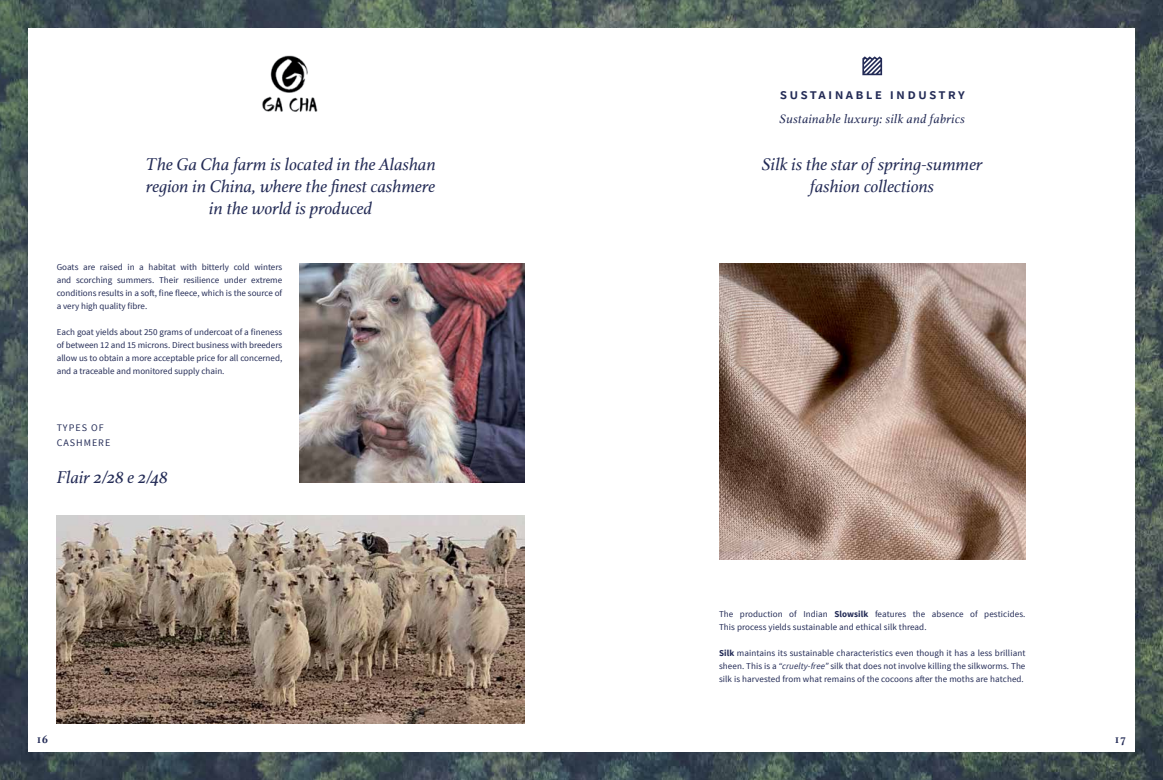
<style>
.page{position:relative;width:1163px;height:780px;background:#fff}
.page>*{position:absolute;margin:0;border:0;box-sizing:border-box;transform-origin:0 0}
.t1{font:italic 18px/22px "Athelas";color:#232b56;text-align:center}
.t2{font:600 15px "Source Sans Pro";letter-spacing:.15em;color:#232b56}
.t3{font:italic 13px "Athelas";letter-spacing:.025em;color:#232b56}
.t4{font:700 12px "Athelas";color:#232b56}
.t5{font:12px "Athelas";color:#232b56}
.t6{font:10px/15px "Source Sans Pro";letter-spacing:.1em;color:#232b56}
.t7{font:9px/13px "Source Sans Pro";letter-spacing:.01em;color:#232b56;text-align:justify}
.s1{font-weight:700}
.s2{font-style:italic}
</style>
<div class="page">
<img style="left:0;top:0;width:1162px;height:780px">
<div style="left:28px;top:28px;width:1106px;height:723px;background:#fff"></div>
<img style="left:262px;top:55px;width:56px;height:57px">
<img style="left:57px;top:516px;width:467px;height:207px">
<svg style="left:862px;top:56px;width:19px;height:19px"></svg>
<img style="left:719px;top:263px;width:306px;height:296px">
<img style="left:299px;top:263px;width:225px;height:220px">
<h2 class="t2" style="left:779px;top:85px;width:186px">sustainable industry</h2>
<h1 class="t1" style="left:145px;top:153px;width:292px">The Ga Cha farm is located in the Alashan region in China, where the finest cashmere in the world is produced</h1>
<p class="t7" style="left:57px;top:261px;width:227px">Goats are raised in a habitat with bitterly cold winters and scorching summers. Their resilience under extreme conditions results in a soft, fine fleece, which is the source of a very high quality fibre.</p>
<p class="t7" style="left:57px;top:326px;width:227px">Each goat yields about 250 grams of undercoat of a fineness of between 12 and 15 microns. Direct business with breeders allow us to obtain a more acceptable price for all concerned, and a traceable and monitored supply chain.</p>
<p class="t6" style="left:57px;top:420px;width:55px">TYPES OF<br>CASHMERE</p>
<h1 class="t1" style="left:57px;top:465px;width:113px">Flair 2/28 e 2/48</h1>
<h3 class="t3" style="left:779px;top:109px;width:187px">Sustainable luxury: silk and fabrics</h3>
<h1 class="t1" style="left:761px;top:153px;width:222px">Silk is the star of spring-summer fashion collections</h1>
<p class="t7" style="left:719px;top:607px;width:308px">The production of Indian <span class="s1">Slowsilk</span> features the absence of pesticides.<br>This process yields sustainable and ethical silk thread.</p>
<p class="t7" style="left:719px;top:646px;width:308px"><span class="s1">Silk</span> maintains its sustainable characteristics even though it has a less brilliant sheen. This is a <span class="s2">“cruelty-free”</span> silk that does not involve killing the silkworms. The silk is harvested from what remains of the cocoons after the moths are hatched.</p>
<h3 class="t4" style="left:37px;top:729px;width:12px">16</h3>
<h3 class="t4" style="left:1115px;top:729px;width:12px">17</h3>
<h3 class="t5" style="left:40px;top:729px;width:12px">16</h3>
</div>
